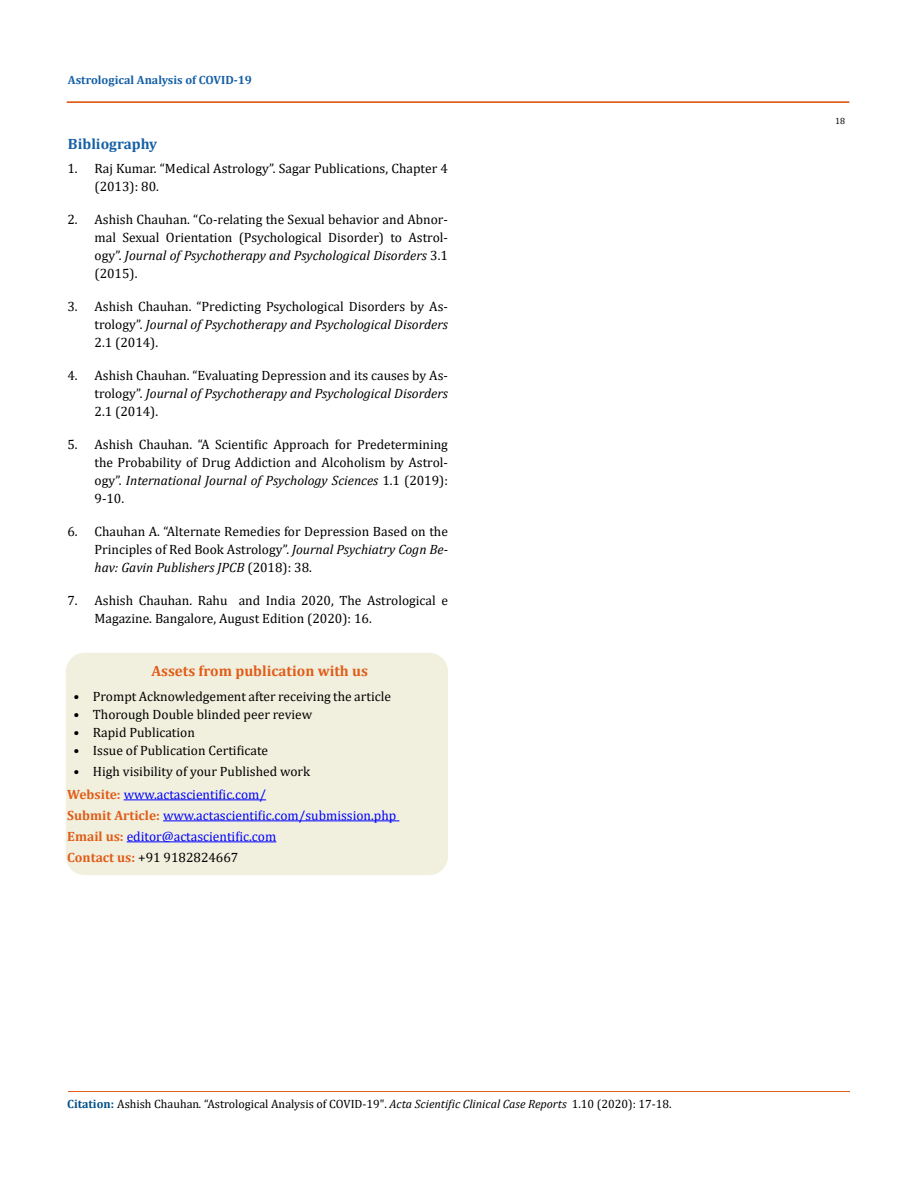
<style>
.page{position:relative;width:917px;height:1188px;background:#fff}
.page>*{position:absolute;margin:0;border:0;box-sizing:border-box;transform-origin:0 0}
.t1{font:700 15px "Cambria";color:#e05d1a}
.t2{font:700 15px "Cambria";color:#1560a6}
.t3{font:13.5px/18px "Cambria";color:#000;text-align:justify}
.t4{font:13.5px/21px "Cambria";color:#00f}
.t5{font:12px "Cambria";color:#000}
.t6{font:700 12px "Cambria";color:#1560a6}
.t7{font:9px "Cambria";color:#000}
.s1{font-style:italic}
.s2{font-weight:700;color:#e05d1a}
.s3{color:#000}
.s4{font-weight:700;color:#035089}
</style>
<div class="page">
<div style="left:66px;top:654px;width:381px;height:220px;background:#f1f0de;border-radius:18px"></div>
<div style="left:66px;top:653px;width:382px;height:222px;border:2px solid #f1f0de;border-radius:18px"></div>
<hr style="left:124px;top:799px;width:142px;height:1px;background:#00f">
<hr style="left:163px;top:820px;width:236px;height:1px;background:#00f">
<hr style="left:127px;top:841px;width:149px;height:1px;background:#00f">
<div style="left:67px;top:102px;width:782px;height:1px;border:1px solid #e05d1a"></div>
<hr style="left:68px;top:1091px;width:781px;height:1px;background:#e05d1a">
<p class="t6" style="left:68px;top:71px;width:185px">Astrological Analysis of COVID-19</p>
<p class="t2" style="left:68px;top:133px;width:91px">Bibliography</p>
<p class="t3" style="left:94px;top:159px;width:355px;text-indent:-27px">1. Raj Kumar. “Medical Astrology”. Sagar Publications, Chapter 4 (2013): 80.</p>
<p class="t3" style="left:94px;top:210px;width:355px;text-indent:-27px">2. Ashish Chauhan. “Co-relating the Sexual behavior and Abnor&shy;mal Sexual Orientation (Psychological Disorder) to Astrol&shy;ogy”. <span class="s1">Journal of Psychotherapy and Psychological Disorders</span> 3.1 (2015).</p>
<p class="t3" style="left:94px;top:297px;width:355px;text-indent:-27px">3. Ashish Chauhan. “Predicting Psychological Disorders by As&shy;trology”. <span class="s1">Journal of Psychotherapy and Psychological Disorders </span>2.1 (2014).</p>
<p class="t3" style="left:94px;top:366px;width:355px;text-indent:-27px">4. Ashish Chauhan. “Evaluating Depression and its causes by As&shy;trology”. <span class="s1">Journal of Psychotherapy and Psychological Disorders </span>2.1 (2014).</p>
<p class="t3" style="left:94px;top:435px;width:355px;text-indent:-27px">5. Ashish Chauhan. “A Scientific Approach for Predetermining the Probability of Drug Addiction and Alcoholism by Astrol&shy;ogy”. <span class="s1">International Journal of Psychology Sciences</span> 1.1 (2019):<br>9-10.</p>
<p class="t3" style="left:94px;top:522px;width:355px;text-indent:-27px">6. Chauhan A. “Alternate Remedies for Depression Based on the Principles of Red Book Astrology”. <span class="s1">Journal Psychiatry Cogn Be&shy;hav: Gavin Publishers JPCB</span> (2018): 38.</p>
<p class="t3" style="left:94px;top:591px;width:355px;text-indent:-27px">7. Ashish Chauhan. Rahu and India 2020, The Astrological e<br>Magazine. Bangalore, August Edition (2020): 16.</p>
<p class="t1" style="left:151px;top:660px;width:218px">Assets from publication with us</p>
<p class="t3" style="left:73px;top:688px;width:319px">• Prompt Acknowledgement after receiving the article</p>
<p class="t3" style="left:73px;top:706px;width:240px">• Thorough Double blinded peer review</p>
<p class="t3" style="left:73px;top:724px;width:123px">• Rapid Publication</p>
<p class="t3" style="left:73px;top:742px;width:196px">• Issue of Publication Certificate</p>
<p class="t3" style="left:73px;top:763px;width:238px">• High visibility of your Published work</p>
<p class="t4" style="left:67px;top:784px;width:330px"><span class="s2">Website:</span> www.actascientific.com/<br><span class="s2">Submit Article:</span> www.actascientific.com/submission.php <span class="s2">Email us:</span> editor@actascientific.com<br><span class="s2">Contact us:</span> <span class="s3">+91 9182824667</span></p>
<p class="t5" style="left:67px;top:1097px;width:606px"><span class="s4">Citation:</span> Ashish Chauhan<span class="s1">.</span> “Astrological Analysis of COVID-19". <span class="s1">Acta Scientific Clinical Case Reports</span> 1.10 (2020): 17-18.</p>
<p class="t7" style="left:835px;top:115px;width:11px">18</p>
</div>
